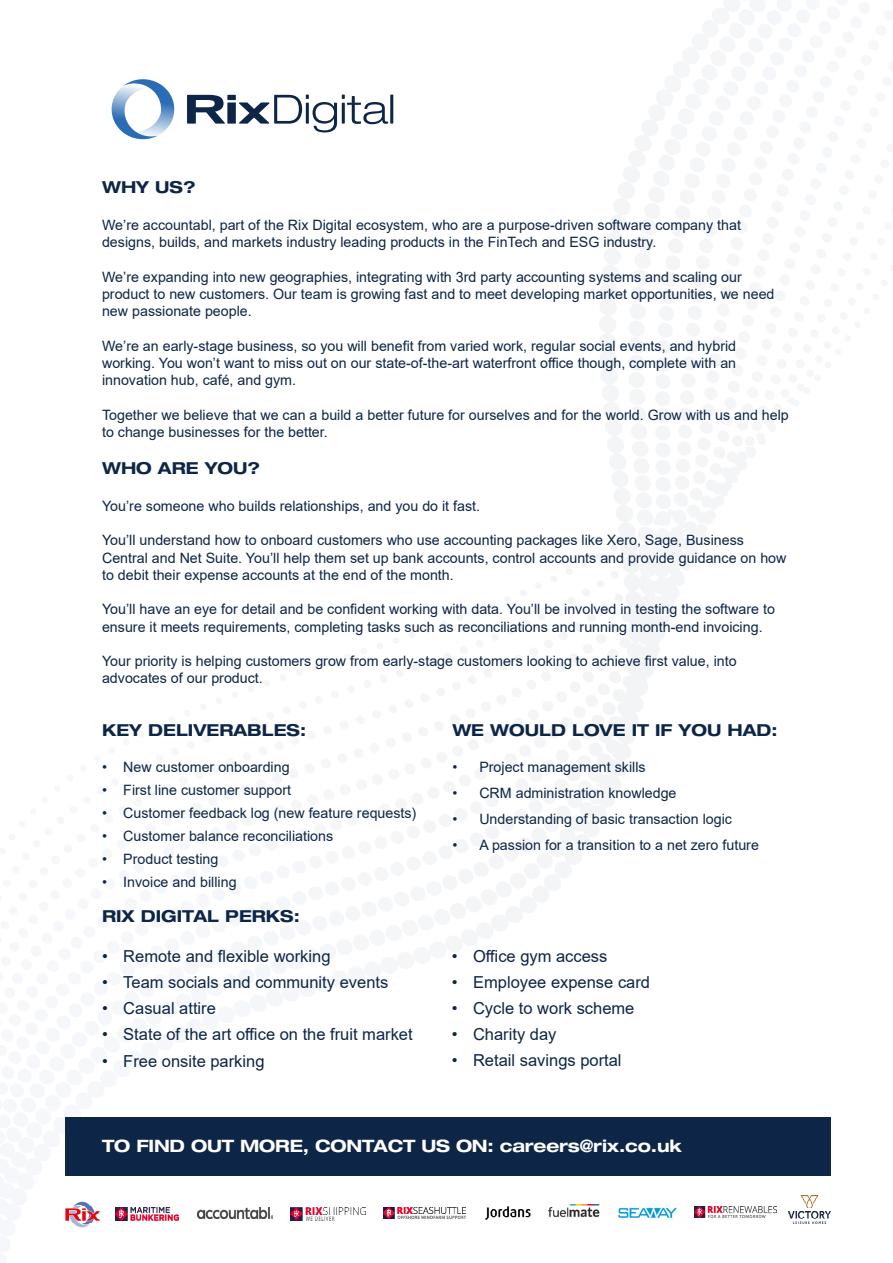
<style>
.page{position:relative;width:893px;height:1263px;background:#fff}
.page>*{position:absolute;margin:0;border:0;box-sizing:border-box;transform-origin:0 0}
.t1{font:700 expanded 17.1px "Helvetica Neue LT Pro";letter-spacing:-.01em;color:#fff}
.t2{font:16.5px "Arial";color:#0d2546}
.t3{font:700 expanded 16.5px "Helvetica Neue LT Pro";color:#0d2546}
.t4{font:14.25px/17.2px "Arial";color:#0d2546}
</style>
<div class="page">
<svg style="left:599px;top:0;width:280px;height:540px"></svg>
<div style="left:65px;top:1117px;width:766px;height:59px;background:#0d2546"></div>
<img style="left:65px;top:1202px;width:35px;height:25px">
<img style="left:115px;top:1208px;width:63px;height:12px">
<img style="left:291px;top:1207px;width:74px;height:13px">
<img style="left:788px;top:1195px;width:43px;height:29px">
<img style="left:383px;top:1207px;width:82px;height:12px">
<img style="left:485px;top:1206px;width:46px;height:14px">
<img style="left:548px;top:1204px;width:51px;height:13px">
<img style="left:618px;top:1207px;width:59px;height:11px">
<img style="left:694px;top:1206px;width:82px;height:11px">
<img style="left:198px;top:1208px;width:75px;height:10px">
<svg style="left:112px;top:79px;width:63px;height:60px"></svg>
<svg style="left:187px;top:95px;width:201px;height:37px"></svg>
<hr style="left:390px;top:95px;width:3px;height:29px;background:#0d2647">
<p class="t3" style="left:102px;top:176px;width:95px">WHY US?</p>
<p class="t4" style="left:102px;top:216px;width:640px">We’re accountabl, part of the Rix Digital ecosystem, who are a purpose-driven software company that designs, builds, and markets industry leading products in the FinTech and ESG industry.</p>
<p class="t4" style="left:102px;top:268px;width:674px">We’re expanding into new geographies, integrating with 3rd party accounting systems and scaling our product to new customers. Our team is growing fast and to meet developing market opportunities, we need new passionate people.</p>
<p class="t4" style="left:102px;top:337px;width:636px;text-align:justify">We’re an early-stage business, so you will benefit from varied work, regular social events, and hybrid working. You won’t want to miss out on our state-of-the-art waterfront office though, complete with an innovation hub, café, and gym.</p>
<p class="t4" style="left:102px;top:406px;width:688px">Together we believe that we can a build a better future for ourselves and for the world. Grow with us and help to change businesses for the better.</p>
<p class="t3" style="left:102px;top:458px;width:159px">WHO ARE YOU?</p>
<p class="t4" style="left:102px;top:497px;width:380px">You’re someone who builds relationships, and you do it fast.</p>
<p class="t4" style="left:102px;top:532px;width:686px">You’ll understand how to onboard customers who use accounting packages like Xero, Sage, Business<br>Central and Net Suite. You’ll help them set up bank accounts, control accounts and provide guidance on how to debit their expense accounts at the end of the month.</p>
<p class="t4" style="left:102px;top:601px;width:674px">You’ll have an eye for detail and be confident working with data. You’ll be involved in testing the software to ensure it meets requirements, completing tasks such as reconciliations and running month-end invoicing.</p>
<p class="t4" style="left:102px;top:652px;width:636px">Your priority is helping customers grow from early-stage customers looking to achieve first value, into advocates of our product.</p>
<p class="t3" style="left:102px;top:720px;width:206px">KEY DELIVERABLES:</p>
<p class="t4" style="left:102px;top:758px;width:189px">• New customer onboarding</p>
<p class="t4" style="left:102px;top:781px;width:191px">• First line customer support</p>
<p class="t4" style="left:102px;top:804px;width:316px">• Customer feedback log (new feature requests)</p>
<p class="t4" style="left:102px;top:827px;width:233px">• Customer balance reconciliations</p>
<p class="t4" style="left:102px;top:850px;width:118px">• Product testing</p>
<p class="t4" style="left:102px;top:873px;width:136px">• Invoice and billing</p>
<p class="t3" style="left:102px;top:906px;width:199px">RIX DIGITAL PERKS:</p>
<p class="t2" style="left:102px;top:945px;width:230px">• Remote and flexible working</p>
<p class="t2" style="left:102px;top:971px;width:288px">• Team socials and community events</p>
<p class="t2" style="left:102px;top:997px;width:115px">• Casual attire</p>
<p class="t2" style="left:102px;top:1023px;width:312px">• State of the art office on the fruit market</p>
<p class="t2" style="left:102px;top:1049px;width:164px">• Free onsite parking</p>
<p class="t3" style="left:452px;top:720px;width:327px">WE WOULD LOVE IT IF YOU HAD:</p>
<p class="t4" style="left:452px;top:758px;width:195px">• Project management skills</p>
<p class="t4" style="left:452px;top:784px;width:226px">• CRM administration knowledge</p>
<p class="t4" style="left:452px;top:810px;width:281px">• Understanding of basic transaction logic</p>
<p class="t4" style="left:452px;top:836px;width:308px">• A passion for a transition to a net zero future</p>
<p class="t2" style="left:452px;top:944px;width:157px">• Office gym access</p>
<p class="t2" style="left:452px;top:971px;width:200px">• Employee expense card</p>
<p class="t2" style="left:452px;top:997px;width:184px">• Cycle to work scheme</p>
<p class="t2" style="left:452px;top:1023px;width:106px">• Charity day</p>
<p class="t2" style="left:452px;top:1049px;width:171px">• Retail savings portal</p>
<p class="t1" style="left:102px;top:1135px;width:581px">TO FIND OUT MORE, CONTACT US ON: careers@rix.co.uk</p>
</div>
